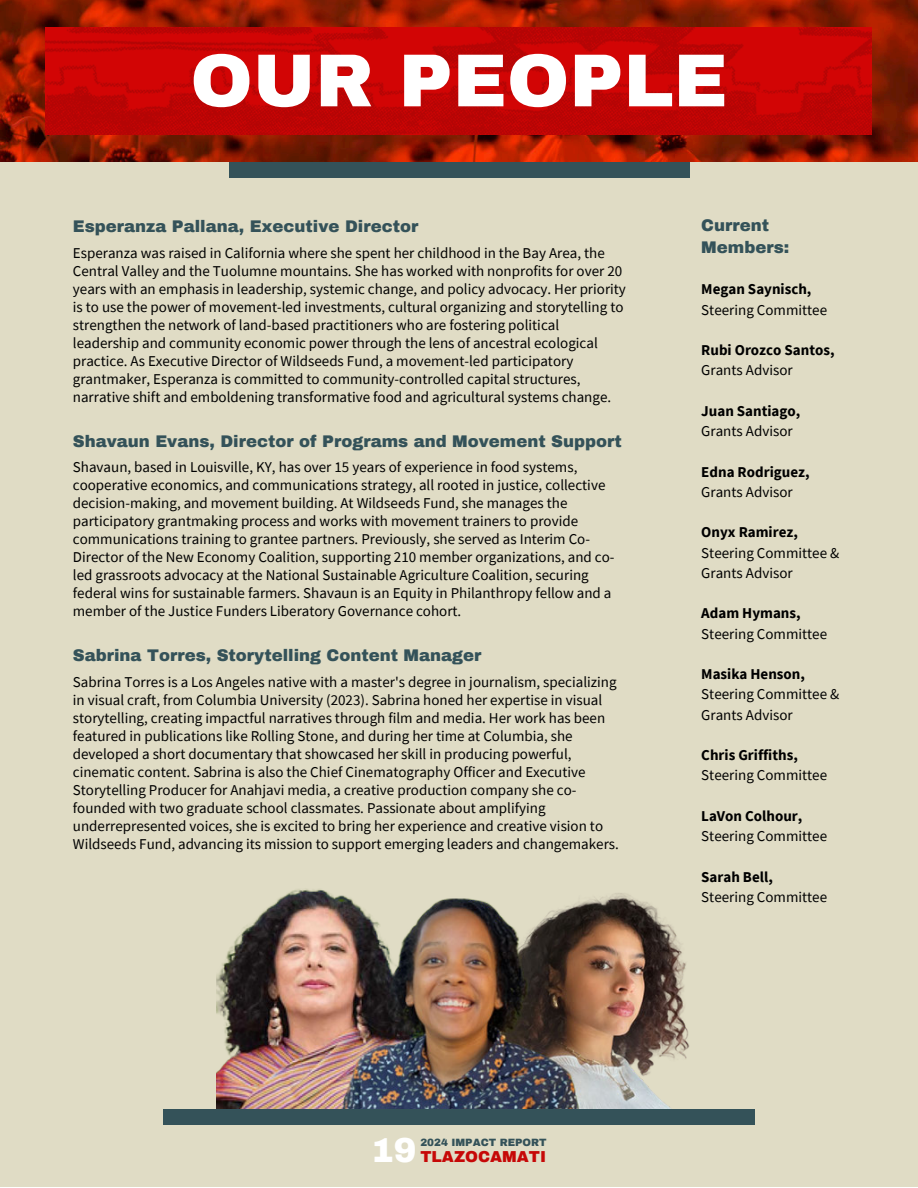
<style>
.page{position:relative;width:918px;height:1188px;background:#fff}
.page>*{position:absolute;margin:0;border:0;box-sizing:border-box;transform-origin:0 0}
.t1{font:900 75px "Archivo";color:#fff}
.t2{font:900 33.9px "Archivo";color:#fff}
.t3{font:900 16.5px/21.3px "Archivo";color:#345259}
.t4{font:900 15.45px "Archivo";color:#c60807}
.t5{font:15px/18px "Source Sans Pro";color:#000}
.t6{font:700 15px/20.2px "Source Sans Pro";color:#000}
.t7{font:900 10.35px "Archivo";color:#345259}
.s1{font-weight:700}
.s2{font-weight:400}
</style>
<div class="page">
<div style="left:0;top:0;width:918px;height:1187px;background:#e0dcc5"></div>
<img style="left:216px;top:889px;width:474px;height:220px">
<img style="left:0;top:0;width:918px;height:162px">
<img style="left:46px;top:27px;width:826px;height:108px">
<div style="left:229px;top:162px;width:460px;height:15px;background:#345259"></div>
<div style="left:163px;top:1109px;width:592px;height:15px;background:#345259"></div>
<p class="t1" style="left:190px;top:40px;width:539px">OUR PEOPLE</p>
<p class="t3" style="left:73px;top:216px;width:347px">Esperanza Pallana, Executive Director</p>
<p class="t5" style="left:73px;top:243px;width:555px">Esperanza was raised in California where she spent her childhood in the Bay Area, the Central Valley and the Tuolumne mountains. She has worked with nonprofits for over 20 years with an emphasis in leadership, systemic change, and policy advocacy. Her priority is to use the power of movement-led investments, cultural organizing and storytelling to strengthen the network of land-based practitioners who are fostering political leadership and community economic power through the lens of ancestral ecological practice. As Executive Director of Wildseeds Fund, a movement-led participatory grantmaker, Esperanza is committed to community-controlled capital structures, narrative shift and emboldening transformative food and agricultural systems change.</p>
<h1 class="t3" style="left:73px;top:430px;width:550px">Shavaun Evans, Director of Programs and Movement Support</h1>
<h1 class="t5" style="left:73px;top:458px;width:543px">Shavaun, based in Louisville, KY, has over 15 years of experience in food systems, cooperative economics, and communications strategy, all rooted in justice, collective decision-making, and movement building. At Wildseeds Fund, she manages the participatory grantmaking process and works with movement trainers to provide communications training to grantee partners. Previously, she served as Interim Co-Director of the New Economy Coalition, supporting 210 member organizations, and co&shy;led grassroots advocacy at the National Sustainable Agriculture Coalition, securing federal wins for sustainable farmers. Shavaun is an Equity in Philanthropy fellow and a member of the Justice Funders Liberatory Governance cohort.</h1>
<h3 class="t3" style="left:73px;top:645px;width:410px">Sabrina Torres, Storytelling Content Manager</h3>
<h3 class="t5" style="left:73px;top:673px;width:548px">Sabrina Torres is a Los Angeles native with a master's degree in journalism, specializing in visual craft, from Columbia University (2023). Sabrina honed her expertise in visual storytelling, creating impactful narratives through film and media. Her work has been featured in publications like Rolling Stone, and during her time at Columbia, she developed a short documentary that showcased her skill in producing powerful, cinematic content. Sabrina is also the Chief Cinematography Officer and Executive Storytelling Producer for Anahjavi media, a creative production company she co&shy;founded with two graduate school classmates. Passionate about amplifying underrepresented voices, she is excited to bring her experience and creative vision to Wildseeds Fund, advancing its mission to support emerging leaders and changemakers.</h3>
<h3 class="t3" style="left:701px;top:215px;width:89px">Current<br>Members:</h3>
<h3 class="t5" style="left:701px;top:279px;width:127px;line-height:20.2px"><span class="s1">Megan Saynisch,<br></span>Steering Committee</h3>
<h3 class="t6" style="left:701px;top:340px;width:135px">Rubi Orozco Santos,<br><span class="s2">Grants Advisor</span></h3>
<h3 class="t6" style="left:701px;top:400px;width:101px">Juan Santiago,<br><span class="s2">Grants Advisor</span></h3>
<h3 class="t6" style="left:701px;top:461px;width:110px">Edna Rodriguez,<br><span class="s2">Grants Advisor</span></h3>
<h3 class="t5" style="left:701px;top:522px;width:139px;line-height:20.2px"><span class="s1">Onyx Ramirez,<br></span>Steering Committee &amp;<br>Grants Advisor</h3>
<h3 class="t5" style="left:701px;top:603px;width:127px;line-height:20.2px"><span class="s1">Adam Hymans,<br></span>Steering Committee</h3>
<h3 class="t5" style="left:701px;top:664px;width:139px;line-height:20.2px"><span class="s1">Masika Henson,<br></span>Steering Committee &amp;<br>Grants Advisor</h3>
<h3 class="t5" style="left:701px;top:745px;width:127px;line-height:20.2px"><span class="s1">Chris Griffiths,<br></span>Steering Committee</h3>
<h3 class="t5" style="left:701px;top:805px;width:127px;line-height:20.2px"><span class="s1">LaVon Colhour,<br></span>Steering Committee</h3>
<h3 class="t5" style="left:701px;top:866px;width:127px;line-height:20.2px"><span class="s1">Sarah Bell,<br></span>Steering Committee</h3>
<p class="t2" style="left:371px;top:1132px;width:47px">19</p>
<h3 class="t7" style="left:420px;top:1137px;width:128px">2024 IMPACT REPORT</h3>
<h3 class="t4" style="left:420px;top:1149px;width:127px">TLAZOCAMATI</h3>
</div>
